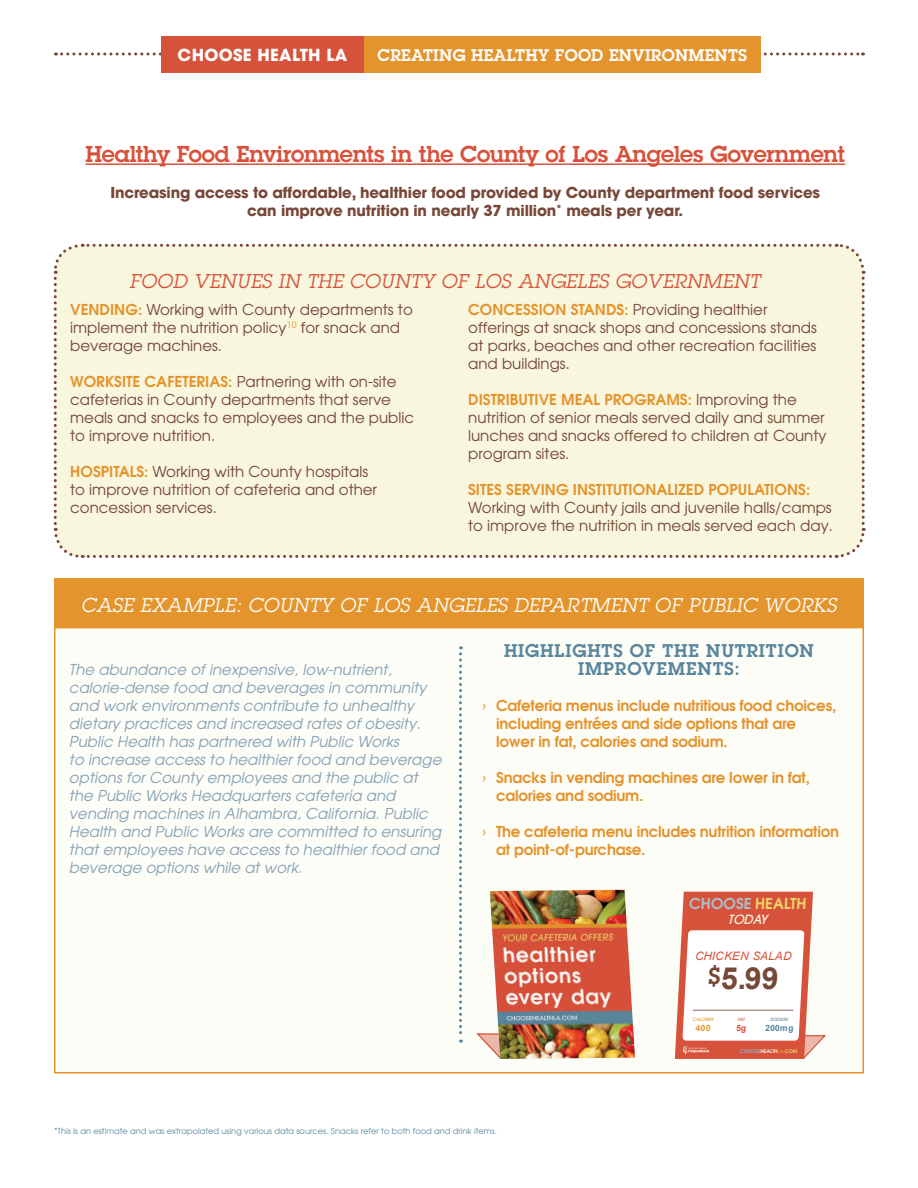
<style>
.page{position:relative;width:918px;height:1188px;background:#fff}
.page>*{position:absolute;margin:0;border:0;box-sizing:border-box;transform-origin:0 0}
.t1{font:700 30.45px "Arial";color:#774738}
.t2{font:600 22.5px "Lubalin Graph";letter-spacing:-.01em;color:#d7523b}
.t3{font:italic 19.5px "Lubalin Graph";letter-spacing:.02em;color:#fff}
.t4{font:italic 19.5px "Lubalin Graph";letter-spacing:.02em;color:#d7523b}
.t5{font:600 18px/18px "Lubalin Graph";letter-spacing:.05em;color:#59869d}
.t6{font:600 16.5px "Lubalin Graph";letter-spacing:.02em;color:#fff}
.t7{font:700 16.5px "Avant Garde";letter-spacing:.02em;color:#fff}
.t8{font:15px/18px "Avant Garde";color:#774738}
.t9{font:italic 15px/18px "Avant Garde";color:#87a2b4}
.t10{font:600 15px/18px "Avant Garde";letter-spacing:-.015em;color:#e4942d}
.t11{font:700 15px/18px "Avant Garde";letter-spacing:-.01em;color:#774738;text-align:center}
.t12{font:600 15px "Avant Garde";color:#adbdc9}
.t13{font:italic 500 12.6px "Avant Garde";color:#f9f6de}
.t14{font:italic 11.55px "Arial";letter-spacing:.015em;color:#d7523b}
.t15{font:700 8.7px "Arial";color:#59869d}
.t16{font:700 8.7px "Arial";color:#e4942d}
.t17{font:700 8.7px "Arial";color:#d7523b}
.t18{font:8.25px "Avant Garde";color:#5e8da1}
.t19{font:600 4.95px "Avant Garde";color:#9bafbf}
.t20{font:italic 500 4.5px "Avant Garde";color:#e4942d}
.t21{font:italic 500 4.5px "Avant Garde";color:#59869d}
.t22{font:italic 500 4.5px "Avant Garde";color:#d7523b}
.s1{font-weight:600;color:#e4942d}
.s2{font-weight:400}
.s3{color:#ead366}
.s4{color:#f9f6de}
.s5{color:#e4942d}
</style>
<div class="page">
<svg style="left:56px;top:52px;width:807px;height:4px"></svg>
<div style="left:364px;top:36px;width:397px;height:36px;background:#e4942d"></div>
<div style="left:161px;top:36px;width:203px;height:36px;background:#d7523b"></div>
<div style="left:55px;top:628px;width:808px;height:445px;background:#fdfdf8"></div>
<div style="left:54px;top:579px;width:810px;height:49px;background:#e4942d"></div>
<svg style="left:459px;top:646px;width:3px;height:397px"></svg>
<hr style="left:86px;top:163px;width:759px;height:2px;background:#d7523b">
<div style="left:53px;top:243px;width:813px;height:315px;background:#f9f6de"></div>
<svg style="left:476px;top:1033px;width:14px;height:15px"></svg>
<img style="left:490px;top:890px;width:145px;height:169px">
<svg style="left:675px;top:892px;width:151px;height:167px"></svg>
<hr style="left:693px;top:1010px;width:100px;height:1px;background:#774738">
<p class="t7" style="left:178px;top:44px;width:171px">CHOOSE HEALTH LA</p>
<p class="t6" style="left:378px;top:44px;width:68px">CREATING</p>
<p class="t6" style="left:471px;top:44px;width:160px">HEALTHY FOOD ENVIR</p>
<p class="t6" style="left:662px;top:44px;width:86px">ONMENTS</p>
<h2 class="t2" style="left:86px;top:139px;width:761px">Healthy Food Environments in the County of Los Angeles Government</h2>
<p class="t11" style="left:110px;top:183px;width:711px">Increasing access to affordable, healthier food provided by County department food services can improve nutrition in nearly 37 million<sup>*</sup> meals per year.</p>
<h3 class="t4" style="left:130px;top:269px;width:632px">FOOD VENUES IN THE COUNTY OF LOS ANGELES GOVERNMENT</h3>
<p class="t8" style="left:70px;top:300px;width:344px"><span class="s1">Vendi ng:</span> Working with County departments to implement the nutrition policy<sup>10</sup> for snack and beverage machines.</p>
<p class="t8" style="left:70px;top:372px;width:345px"><span class="s1">Worksite Cafeterias:</span> Partnering with on-site cafeterias in County departments that serve meals and snacks to employees and the public to improve nutrition.</p>
<p class="t10" style="left:70px;top:462px;width:47px">Hospitals</p>
<p class="t8" style="left:468px;top:300px;width:350px"><span class="s1">Concession stands:</span> Providing healthier offerings at snack shops and concessions stands at parks, beaches and other recreation facilities and buildings.</p>
<p class="t10" style="left:468px;top:390px;width:59px">Distributiv</p>
<p class="t10" style="left:549px;top:390px;width:118px">e Meal Programs</p>
<p class="t8" style="left:468px;top:390px;width:360px;text-indent:220px"><span class="s1">:</span> Improving the nutrition of senior meals served daily and summer lunches and snacks offered to children at County program sites.</p>
<p class="t10" style="left:468px;top:480px;width:128px">Sites Servi ng Instituti</p>
<p class="t10" style="left:633px;top:480px;width:113px">onalized Populati</p>
<p class="t10" style="left:775px;top:480px;width:37px">ons:</p>
<p class="t8" style="left:468px;top:498px;width:366px">Working with County jails and juvenile halls/camps to improve the nutrition in meals served each day.</p>
<p class="t8" style="left:70px;top:462px;width:308px;text-indent:74px"><span class="s1">:</span> Working with County hospitals to improve nutrition of cafeteria and other concession services.</p>
<h3 class="t3" style="left:81px;top:593px;width:757px">CASE EXAMPLE: COUNTY OF LOS ANGELES DEPARTMENT OF PUBLIC WORKS</h3>
<p class="t9" style="left:69px;top:660px;width:374px">The abundance of inexpensive, low-nutrient, calorie-dense food and beverages in community and work environments contribute to unhealthy dietary practices and increased rates of obesity.<br>Public Health has partnered with Public Works<br>to increase access to healthier food and beverage options for County employees and the public at the Public Works Headquarters cafeteria and vending machines in Alhambra, California. Public Health and Public Works are committed to ensuring that employees have access to healthier food and beverage options while at work.</p>
<p class="t5" style="left:504px;top:641px;width:172px">Highlights of the</p>
<p class="t5" style="left:578px;top:641px;width:237px;text-indent:128px">nutrition improvements:</p>
<p class="t10" style="left:496px;top:696px;width:342px;text-indent:-13px"><span class="s2">›</span> Cafeteria menus include nutritious food choices, including entrées and side options that are lower in fat, calories and sodium.</p>
<p class="t10" style="left:496px;top:768px;width:315px;text-indent:-14px"><span class="s2">›</span> Snacks in vending machines are lower in fat, calories and sodium.</p>
<p class="t10" style="left:496px;top:822px;width:344px;text-indent:-14px"><span class="s2">›</span> The cafeteria menu includes nutrition information at point-of-purchase.</p>
<p class="t12" style="left:689px;top:894px;width:120px">CHOOSE <span class="s3">HEALTH</span></p>
<p class="t13" style="left:728px;top:912px;width:41px">TODAY</p>
<p class="t14" style="left:695px;top:948px;width:99px">CHICKEN SALAD</p>
<h1 class="t1" style="left:707px;top:958px;width:74px"><sup>$</sup>5.99</h1>
<p class="t20" style="left:693px;top:1016px;width:22px">CALORIES</p>
<p class="t16" style="left:696px;top:1022px;width:17px">400</p>
<p class="t22" style="left:738px;top:1016px;width:8px">FAT</p>
<p class="t17" style="left:736px;top:1022px;width:12px">5g</p>
<p class="t21" style="left:770px;top:1017px;width:19px">SODIUM</p>
<p class="t15" style="left:765px;top:1022px;width:30px">200mg</p>
<p class="t19" style="left:740px;top:1048px;width:59px">CHOOSE<span class="s4">HEALTH</span><span class="s5">LA</span><span class="s3">.COM</span></p>
<p class="t18" style="left:54px;top:1126px;width:445px">*This is an estimate and was extrapolated using various data sources. Snacks refer to both food and drink items.</p>
</div>
